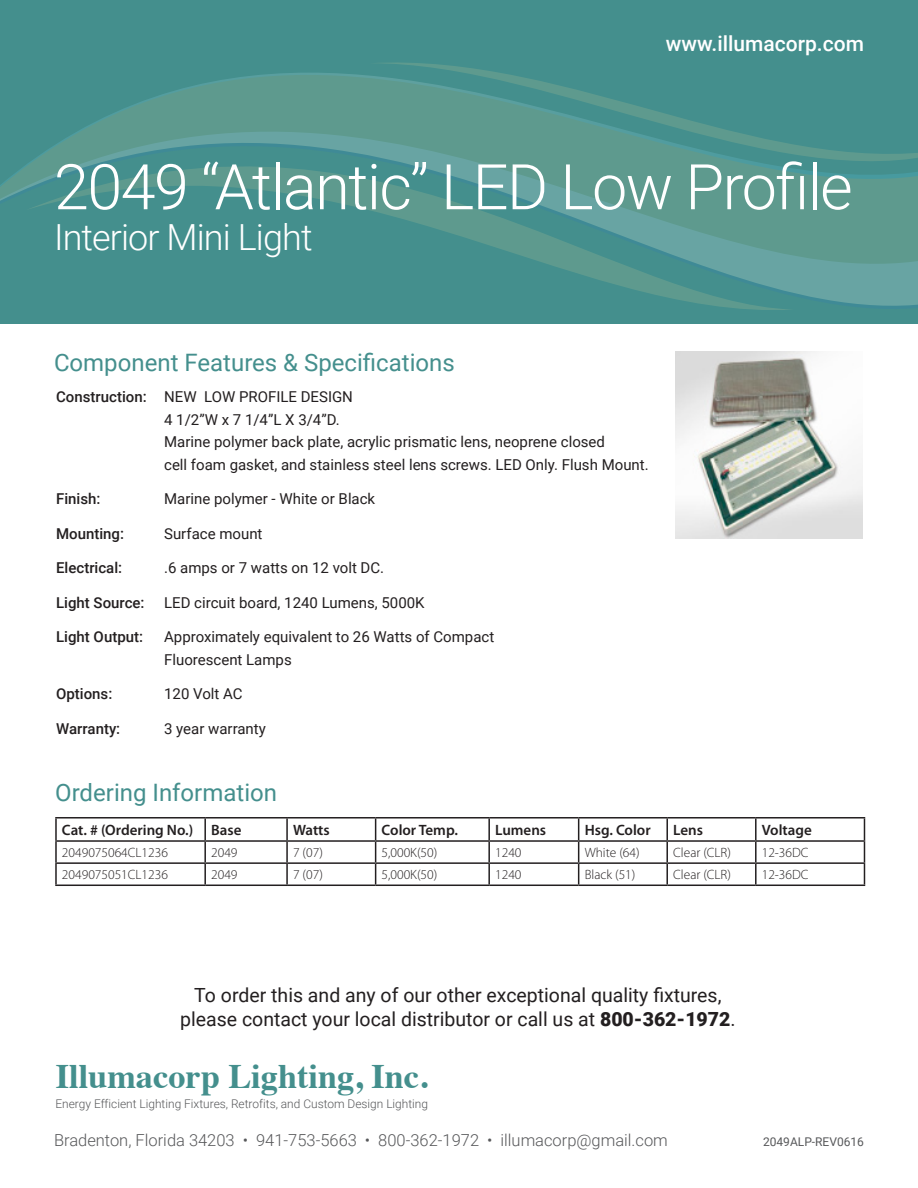
<style>
.page{position:relative;width:918px;height:1188px;background:#fff}
.page>*{position:absolute;margin:0;border:0;box-sizing:border-box;transform-origin:0 0}
.t1{font:300 63px "Roboto";letter-spacing:-.025em;color:#fff}
.t2{font:300 36px "Roboto";letter-spacing:-.025em;color:#fff}
.t3{font:700 34.35px "Times";color:#448f8d}
.t4{font:24px "Roboto";color:#448f8d}
.t5{font:500 21px "Roboto";color:#fff}
.t6{font:19.5px "Roboto";color:#231f20}
.t7{font:300 16.5px "Roboto";color:#57585a}
.t8{font:15px "Roboto";color:#231f20}
.t9{font:500 15px "Roboto";color:#231f20}
.t10{font:600 15px "Myriad Pro";color:#231f20}
.t11{font:300 13.5px "Myriad Pro";color:#231f20}
.t12{font:300 12px "Roboto";color:#57585a}
.t13{font:12px "Roboto";color:#57585a}
.s1{font-weight:500}
.s2{font-weight:900}
</style>
<div class="page">
<div style="left:0;top:0;width:918px;height:324px;background:#448f8d"></div>
<svg style="left:0;top:73px;width:918px;height:237px"></svg>
<svg style="left:369px;top:63px;width:549px;height:144px;fill:#5e9a8e"></svg>
<img style="left:676px;top:351px;width:187px;height:187px">
<hr style="left:55px;top:817px;width:150px;height:2px;background:#231f20">
<hr style="left:55px;top:819px;width:2px;height:21px;background:#231f20">
<hr style="left:205px;top:817px;width:82px;height:2px;background:#231f20">
<hr style="left:204px;top:819px;width:2px;height:21px;background:#231f20">
<hr style="left:287px;top:817px;width:89px;height:2px;background:#231f20">
<hr style="left:286px;top:819px;width:2px;height:21px;background:#231f20">
<hr style="left:376px;top:817px;width:113px;height:2px;background:#231f20">
<hr style="left:489px;top:817px;width:90px;height:2px;background:#231f20">
<hr style="left:488px;top:819px;width:2px;height:21px;background:#231f20">
<hr style="left:579px;top:817px;width:88px;height:2px;background:#231f20">
<hr style="left:667px;top:817px;width:89px;height:2px;background:#231f20">
<hr style="left:666px;top:819px;width:2px;height:21px;background:#231f20">
<hr style="left:756px;top:817px;width:109px;height:2px;background:#231f20">
<hr style="left:755px;top:819px;width:2px;height:21px;background:#231f20">
<hr style="left:55px;top:840px;width:150px;height:2px;background:#231f20">
<hr style="left:55px;top:842px;width:2px;height:20px;background:#231f20">
<hr style="left:205px;top:840px;width:82px;height:2px;background:#231f20">
<hr style="left:204px;top:842px;width:2px;height:20px;background:#231f20">
<hr style="left:287px;top:840px;width:89px;height:2px;background:#231f20">
<hr style="left:286px;top:842px;width:2px;height:20px;background:#231f20">
<hr style="left:376px;top:840px;width:113px;height:2px;background:#231f20">
<hr style="left:489px;top:840px;width:90px;height:2px;background:#231f20">
<hr style="left:488px;top:842px;width:2px;height:20px;background:#231f20">
<hr style="left:579px;top:840px;width:88px;height:2px;background:#231f20">
<hr style="left:667px;top:840px;width:89px;height:2px;background:#231f20">
<hr style="left:666px;top:842px;width:2px;height:20px;background:#231f20">
<hr style="left:756px;top:840px;width:109px;height:2px;background:#231f20">
<hr style="left:755px;top:842px;width:2px;height:20px;background:#231f20">
<hr style="left:55px;top:862px;width:150px;height:2px;background:#231f20">
<hr style="left:55px;top:864px;width:2px;height:21px;background:#231f20">
<hr style="left:205px;top:862px;width:82px;height:2px;background:#231f20">
<hr style="left:204px;top:864px;width:2px;height:21px;background:#231f20">
<hr style="left:287px;top:862px;width:89px;height:2px;background:#231f20">
<hr style="left:286px;top:864px;width:2px;height:21px;background:#231f20">
<hr style="left:376px;top:862px;width:113px;height:2px;background:#231f20">
<svg style="left:375px;top:819px;width:1px;height:66px"></svg>
<hr style="left:489px;top:862px;width:90px;height:2px;background:#231f20">
<hr style="left:488px;top:864px;width:2px;height:21px;background:#231f20">
<hr style="left:579px;top:862px;width:88px;height:2px;background:#231f20">
<svg style="left:578px;top:819px;width:1px;height:66px"></svg>
<hr style="left:667px;top:862px;width:89px;height:2px;background:#231f20">
<hr style="left:666px;top:864px;width:2px;height:21px;background:#231f20">
<hr style="left:756px;top:862px;width:109px;height:2px;background:#231f20">
<hr style="left:755px;top:864px;width:2px;height:21px;background:#231f20">
<svg style="left:864px;top:819px;width:1px;height:66px"></svg>
<hr style="left:55px;top:885px;width:150px;height:1px;background:#231f20">
<hr style="left:205px;top:885px;width:82px;height:1px;background:#231f20">
<hr style="left:287px;top:885px;width:89px;height:1px;background:#231f20">
<hr style="left:376px;top:885px;width:113px;height:1px;background:#231f20">
<hr style="left:489px;top:885px;width:90px;height:1px;background:#231f20">
<hr style="left:579px;top:885px;width:88px;height:1px;background:#231f20">
<hr style="left:667px;top:885px;width:89px;height:1px;background:#231f20">
<hr style="left:756px;top:885px;width:109px;height:1px;background:#231f20">
<p class="t5" style="left:666px;top:29px;width:199px">www.illumacorp.com</p>
<p class="t1" style="left:54px;top:143px;width:800px">2049 “Atlantic” LED Low Profile</p>
<p class="t2" style="left:54px;top:212px;width:260px">Interior Mini Light</p>
<p class="t4" style="left:54px;top:346px;width:402px">Component Features &amp; Specifications</p>
<p class="t8" style="left:56px;top:386px;width:298px"><span class="s1">Construction:</span> NEW LOW PROFILE DESIGN</p>
<p class="t8" style="left:164px;top:409px;width:177px">4 1/2”W x 7 1/4”L X 3/4”D.</p>
<p class="t8" style="left:164px;top:431px;width:442px">Marine polymer back plate, acrylic prismatic lens, neoprene closed</p>
<p class="t8" style="left:164px;top:454px;width:486px">cell foam gasket, and stainless steel lens screws. LED Only. Flush Mount.</p>
<p class="t9" style="left:56px;top:488px;width:46px">Finish:</p>
<p class="t8" style="left:164px;top:488px;width:213px">Marine polymer - White or Black</p>
<p class="t9" style="left:56px;top:523px;width:69px">Mounting:</p>
<p class="t8" style="left:164px;top:523px;width:100px">Surface mount</p>
<p class="t9" style="left:56px;top:557px;width:68px">Electrical:</p>
<p class="t8" style="left:164px;top:557px;width:222px">.6 amps or 7 watts on 12 volt DC.</p>
<p class="t9" style="left:56px;top:592px;width:90px">Light Source:</p>
<p class="t8" style="left:164px;top:592px;width:262px">LED circuit board, 1240 Lumens, 5000K</p>
<p class="t9" style="left:56px;top:626px;width:88px">Light Output:</p>
<p class="t8" style="left:164px;top:626px;width:332px">Approximately equivalent to 26 Watts of Compact</p>
<p class="t8" style="left:164px;top:649px;width:129px">Fluorescent Lamps</p>
<p class="t9" style="left:56px;top:683px;width:58px">Options:</p>
<p class="t8" style="left:164px;top:683px;width:80px">120 Volt AC</p>
<p class="t9" style="left:56px;top:718px;width:66px">Warranty:</p>
<p class="t8" style="left:164px;top:718px;width:103px">3 year warranty</p>
<p class="t4" style="left:55px;top:776px;width:223px">Ordering Information</p>
<p class="t10" style="left:62px;top:820px;width:133px">Cat. # (Ordering No.)</p>
<p class="t10" style="left:211px;top:820px;width:32px">Base</p>
<p class="t10" style="left:293px;top:820px;width:38px">Watts</p>
<p class="t10" style="left:382px;top:820px;width:78px">Color Temp.</p>
<p class="t10" style="left:495px;top:820px;width:53px">Lumens</p>
<p class="t10" style="left:585px;top:820px;width:68px">Hsg. Color</p>
<p class="t10" style="left:673px;top:820px;width:31px">Lens</p>
<p class="t10" style="left:762px;top:820px;width:51px">Voltage</p>
<p class="t11" style="left:62px;top:845px;width:107px">2049075064CL1236</p>
<p class="t11" style="left:211px;top:845px;width:28px">2049</p>
<p class="t11" style="left:293px;top:845px;width:31px">7 (07)</p>
<p class="t11" style="left:382px;top:845px;width:57px">5,000K(50)</p>
<p class="t11" style="left:495px;top:845px;width:28px">1240</p>
<p class="t11" style="left:585px;top:845px;width:57px">White (64)</p>
<p class="t11" style="left:673px;top:845px;width:59px">Clear (CLR)</p>
<p class="t11" style="left:762px;top:845px;width:48px">12-36DC</p>
<p class="t11" style="left:62px;top:867px;width:107px">2049075051CL1236</p>
<p class="t11" style="left:211px;top:867px;width:28px">2049</p>
<p class="t11" style="left:293px;top:867px;width:31px">7 (07)</p>
<p class="t11" style="left:382px;top:867px;width:57px">5,000K(50)</p>
<p class="t11" style="left:495px;top:867px;width:28px">1240</p>
<p class="t11" style="left:585px;top:867px;width:52px">Black (51)</p>
<p class="t11" style="left:673px;top:867px;width:59px">Clear (CLR)</p>
<p class="t11" style="left:762px;top:867px;width:48px">12-36DC</p>
<p class="t6" style="left:194px;top:982px;width:529px">To order this and any of our other exceptional quality fixtures,</p>
<p class="t6" style="left:180px;top:1006px;width:557px">please contact your local distributor or call us at <span class="s2">800-362-1972</span>.</p>
<p class="t3" style="left:56px;top:1044px;width:373px">Illumacorp Lighting, Inc.</p>
<p class="t12" style="left:55px;top:1095px;width:374px">Energy Efficient Lighting Fixtures, Retrofits, and Custom Design Lighting</p>
<p class="t7" style="left:54px;top:1129px;width:615px">Bradenton, Florida 34203 • 941-753-5663 • 800-362-1972 • illumacorp@gmail.com</p>
<p class="t13" style="left:763px;top:1133px;width:102px">2049ALP-REV0616</p>
</div>
